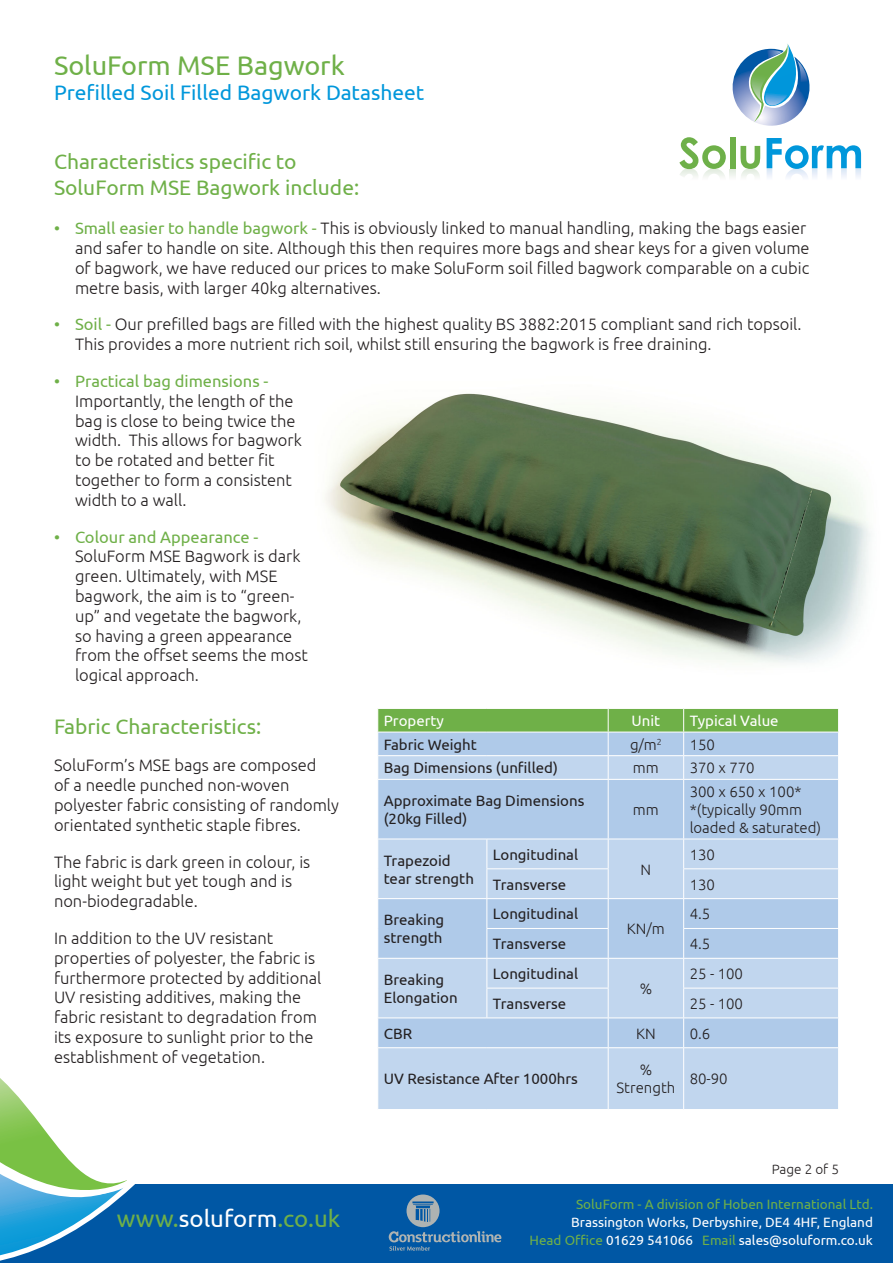
<style>
.page{position:relative;width:893px;height:1263px;background:#fff}
.page>*{position:absolute;margin:0;border:0;box-sizing:border-box;transform-origin:0 0}
.t1{font:27px "Ubuntu";color:#6fb048}
.t2{font:24px "Ubuntu";color:#6fb048}
.t3{font:21px/25.2px "Ubuntu";color:#6fb048}
.t4{font:21px "Ubuntu";color:#0097db}
.t5{font:300 16.5px/19.8px "Ubuntu";color:#231f20}
.t6{font:16.5px "Ubuntu";color:#6fb048}
.t7{font:15px/18px "Ubuntu";color:#231f20}
.t8{font:300 15px/18px "Ubuntu";color:#231f20}
.t9{font:15px "Ubuntu";color:#fff}
.t10{font:13.5px/18px "Ubuntu";color:#fff;text-align:right}
.t11{font:13.5px "Ubuntu";color:#6fb048}
.t12{font:300 13.5px "Ubuntu";color:#231f20}
.s1{font-weight:400;color:#6fb048}
.s2{color:#fff}
.s3{color:#6fb048}
</style>
<div class="page">
<img style="left:325px;top:393px;width:546px;height:270px">
<svg style="left:730px;top:169px;width:5px;height:8px"></svg>
<svg style="left:679px;top:137px;width:47px;height:40px"></svg>
<div style="left:730px;top:137px;width:5px;height:31px;background:#6eb049"></div>
<svg style="left:740px;top:146px;width:20px;height:31px"></svg>
<svg style="left:767px;top:138px;width:94px;height:39px"></svg>
<svg style="left:732px;top:44px;width:78px;height:82px"></svg>
<div style="left:0;top:1184px;width:893px;height:79px;background:#0057a4"></div>
<svg style="left:0;top:1078px;width:135px;height:183px"></svg>
<svg style="left:378px;top:780px;width:460px;height:329px;background:#b9d0eb"></svg>
<svg style="left:377px;top:708px;width:462px;height:71px;background:#a4c8b8"></svg>
<hr style="left:608px;top:780px;width:1px;height:59px;background:#fff">
<hr style="left:683px;top:780px;width:1px;height:59px;background:#fff">
<hr style="left:377px;top:839px;width:110px;height:1px;background:#fff">
<hr style="left:487px;top:839px;width:121px;height:1px;background:#fff">
<hr style="left:608px;top:839px;width:76px;height:1px;background:#fff">
<hr style="left:684px;top:839px;width:155px;height:1px;background:#fff">
<hr style="left:486px;top:868px;width:123px;height:1px;background:#fff">
<hr style="left:683px;top:868px;width:156px;height:1px;background:#fff">
<hr style="left:377px;top:898px;width:110px;height:1px;background:#fff">
<hr style="left:487px;top:898px;width:121px;height:1px;background:#fff">
<hr style="left:608px;top:898px;width:76px;height:1px;background:#fff">
<hr style="left:684px;top:898px;width:155px;height:1px;background:#fff">
<hr style="left:486px;top:928px;width:123px;height:1px;background:#fff">
<hr style="left:683px;top:928px;width:156px;height:1px;background:#fff">
<hr style="left:377px;top:958px;width:110px;height:1px;background:#fff">
<hr style="left:487px;top:958px;width:121px;height:1px;background:#fff">
<hr style="left:608px;top:958px;width:76px;height:1px;background:#fff">
<hr style="left:684px;top:958px;width:155px;height:1px;background:#fff">
<hr style="left:486px;top:988px;width:123px;height:1px;background:#fff">
<svg style="left:486px;top:839px;width:1px;height:178px"></svg>
<hr style="left:683px;top:988px;width:156px;height:1px;background:#fff">
<hr style="left:377px;top:1017px;width:110px;height:1px;background:#fff">
<hr style="left:487px;top:1017px;width:121px;height:1px;background:#fff">
<hr style="left:608px;top:1017px;width:76px;height:1px;background:#fff">
<svg style="left:608px;top:839px;width:1px;height:208px"></svg>
<hr style="left:684px;top:1017px;width:155px;height:1px;background:#fff">
<svg style="left:683px;top:839px;width:1px;height:208px"></svg>
<hr style="left:377px;top:1047px;width:110px;height:1px;background:#fff">
<hr style="left:487px;top:1047px;width:121px;height:1px;background:#fff">
<hr style="left:608px;top:1047px;width:76px;height:1px;background:#fff">
<hr style="left:608px;top:1048px;width:1px;height:61px;background:#fff">
<hr style="left:684px;top:1047px;width:155px;height:1px;background:#fff">
<hr style="left:683px;top:1048px;width:1px;height:61px;background:#fff">
<svg style="left:389px;top:1194px;width:112px;height:57px"></svg>
<h1 class="t1" style="left:54px;top:49px;width:292px">SoluForm MSE Bagwork</h1>
<p class="t4" style="left:54px;top:80px;width:372px">Prefilled Soil Filled Bagwork Datasheet</p>
<p class="t3" style="left:54px;top:149px;width:307px">Characteristics specific to<br>SoluForm MSE Bagwork include:</p>
<p class="t5" style="left:75px;top:218px;width:736px;text-indent:-21px"><span class="s1">• Small easier to handle bagwork -</span> This is obviously linked to manual handling, making the bags easier and safer to handle on site. Although this then requires more bags and shear keys for a given volume of bagwork, we have reduced our prices to make SoluForm soil filled bagwork comparable on a cubic metre basis, with larger 40kg alternatives.</p>
<p class="t5" style="left:75px;top:314px;width:728px;text-indent:-21px"><span class="s1">• Soil -</span> Our prefilled bags are filled with the highest quality BS 3882:2015 compliant sand rich topsoil.<br>This provides a more nutrient rich soil, whilst still ensuring the bagwork is free draining.</p>
<p class="t6" style="left:54px;top:371px;width:216px">• Practical bag dimensions -</p>
<p class="t5" style="left:75px;top:391px;width:228px">Importantly, the length of the bag is close to being twice the width. This allows for bagwork to be rotated and better fit together to form a consistent width to a wall.</p>
<p class="t6" style="left:54px;top:527px;width:206px">• Colour and Appearance -</p>
<p class="t5" style="left:75px;top:546px;width:234px">SoluForm MSE Bagwork is dark green. Ultimately, with MSE bagwork, the aim is to “green&shy;up” and vegetate the bagwork, so having a green appearance from the offset seems the most logical approach.</p>
<p class="t9" style="left:384px;top:712px;width:62px">Property</p>
<p class="t9" style="left:631px;top:712px;width:30px">Unit</p>
<p class="t9" style="left:690px;top:712px;width:90px">Typical Value</p>
<p class="t7" style="left:384px;top:735px;width:95px">Fabric Weight</p>
<p class="t8" style="left:630px;top:735px;width:33px">g/m<sup>2</sup></p>
<p class="t8" style="left:690px;top:735px;width:27px">150</p>
<p class="t7" style="left:384px;top:758px;width:176px">Bag Dimensions (unfilled)</p>
<p class="t8" style="left:633px;top:759px;width:27px">mm</p>
<p class="t8" style="left:690px;top:759px;width:67px">370 x 770</p>
<p class="t7" style="left:384px;top:791px;width:202px">Approximate Bag Dimensions (20kg Filled)</p>
<p class="t3" style="left:54px;top:714px;width:209px">Fabric Characteristics:</p>
<p class="t5" style="left:54px;top:755px;width:286px">SoluForm’s MSE bags are composed<br>of a needle punched non-woven polyester fabric consisting of randomly orientated synthetic staple fibres.</p>
<p class="t5" style="left:54px;top:851px;width:258px">The fabric is dark green in colour, is light weight but yet tough and is non-biodegradable.</p>
<p class="t5" style="left:54px;top:928px;width:269px">In addition to the UV resistant properties of polyester, the fabric is furthermore protected by additional UV resisting additives, making the fabric resistant to degradation from its exposure to sunlight prior to the establishment of vegetation.</p>
<p class="t8" style="left:690px;top:782px;width:133px">300 x 650 x 100* *(typically 90mm loaded &amp; saturated)</p>
<p class="t8" style="left:633px;top:800px;width:27px">mm</p>
<p class="t7" style="left:384px;top:851px;width:92px">Trapezoid tear strength</p>
<p class="t7" style="left:493px;top:845px;width:87px">Longitudinal</p>
<p class="t8" style="left:690px;top:845px;width:27px">130</p>
<p class="t8" style="left:641px;top:860px;width:12px">N</p>
<p class="t7" style="left:493px;top:875px;width:75px">Transverse</p>
<p class="t8" style="left:690px;top:875px;width:27px">130</p>
<p class="t7" style="left:384px;top:910px;width:62px">Breaking strength</p>
<p class="t7" style="left:493px;top:904px;width:87px">Longitudinal</p>
<p class="t8" style="left:690px;top:905px;width:22px">4.5</p>
<p class="t8" style="left:627px;top:919px;width:39px">KN/m</p>
<p class="t7" style="left:493px;top:934px;width:75px">Transverse</p>
<p class="t8" style="left:690px;top:934px;width:22px">4.5</p>
<p class="t7" style="left:384px;top:970px;width:75px">Breaking<br>Elongation</p>
<p class="t7" style="left:493px;top:964px;width:87px">Longitudinal</p>
<p class="t8" style="left:690px;top:964px;width:55px">25 - 100</p>
<p class="t8" style="left:640px;top:979px;width:14px">%</p>
<p class="t7" style="left:493px;top:994px;width:75px">Transverse</p>
<p class="t8" style="left:690px;top:994px;width:55px">25 - 100</p>
<p class="t7" style="left:384px;top:1024px;width:30px">CBR</p>
<p class="t8" style="left:636px;top:1024px;width:21px">KN</p>
<p class="t8" style="left:690px;top:1024px;width:22px">0.6</p>
<p class="t7" style="left:384px;top:1070px;width:196px">UV Resistance After 1000hrs</p>
<p class="t8" style="left:616px;top:1061px;width:60px;text-align:center">%<br>Strength</p>
<p class="t8" style="left:690px;top:1070px;width:40px">80-90</p>
<h2 class="t2" style="left:117px;top:1204px;width:225px">www.<span class="s2">soluform</span>.co.uk</h2>
<p class="t12" style="left:772px;top:1161px;width:69px">Page 2 of 5</p>
<p class="t11" style="left:576px;top:1196px;width:298px">SoluForm - A division of Hoben International Ltd.</p>
<p class="t10" style="left:529px;top:1212px;width:345px">Brassington Works, Derbyshire, DE4 4HF, England<br><span class="s3">Head Office</span> 01629 541066 <span class="s3">Email</span> sales@soluform.co.uk</p>
</div>
